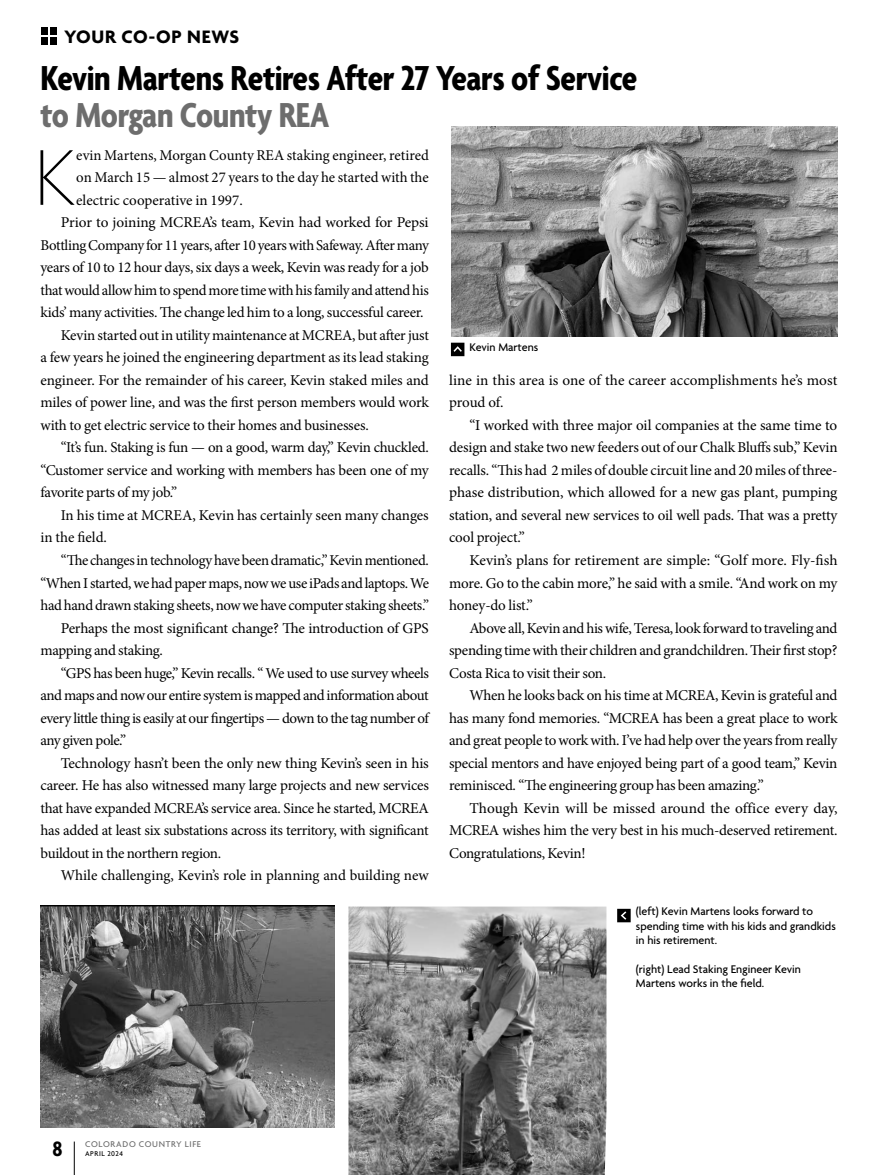
<style>
.page{position:relative;width:878px;height:1175px;background:#fff}
.page>*{position:absolute;margin:0;border:0;box-sizing:border-box;transform-origin:0 0}
.t1{font:100 85.5px "Agenda";color:#000}
.t2{font:700 condensed 37.5px "Agenda";letter-spacing:-.01em;color:#000}
.t3{font:700 condensed 37.5px "Agenda";letter-spacing:-.01em;color:#6d6d6d}
.t4{font:700 condensed 22.5px "Agenda";color:#000}
.t5{font:700 19.5px "Agenda";letter-spacing:.03em;color:#000}
.t6{font:15px/22.5px "Minion Pro";letter-spacing:-.02em;color:#000;text-align:justify}
.t7{font:15px/22.5px "Minion Pro";color:#000}
.t8{font:500 12px/14.4px "Agenda";color:#000}
.t9{font:500 9px "Agenda";letter-spacing:.075em;color:#6d6d6d}
.t10{font:500 7.5px "Agenda";letter-spacing:.065em;color:#000}
</style>
<div class="page">
<img style="left:451px;top:127px;width:386px;height:210px">
<img style="left:40px;top:905px;width:294px;height:222px">
<img style="left:348px;top:906px;width:258px;height:268px">
<svg style="left:617px;top:908px;width:13px;height:14px"></svg>
<svg style="left:451px;top:343px;width:13px;height:13px"></svg>
<hr style="left:74px;top:1141px;width:1px;height:33px;background:#000">
<div style="left:50px;top:37px;width:7px;height:7px;background:#000"></div>
<div style="left:50px;top:28px;width:7px;height:7px;background:#000"></div>
<div style="left:41px;top:37px;width:7px;height:7px;background:#000"></div>
<div style="left:41px;top:28px;width:7px;height:7px;background:#000"></div>
<h3 class="t5" style="left:64px;top:26px;width:176px">YOUR CO-OP NEWS</h3>
<h2 class="t2" style="left:40px;top:57px;width:598px">Kevin Martens Retires After 27 Years of Service</h2>
<h2 class="t3" style="left:40px;top:95px;width:290px">to Morgan County REA</h2>
<h1 class="t1" style="left:34px;top:131px;width:43px">K</h1>
<p class="t7" style="left:76px;top:144px;width:354px">evin Martens, Morgan County REA staking engineer, retired</p>
<p class="t7" style="left:76px;top:166px;width:354px">on March 15 — almost 27 years to the day he started with the</p>
<p class="t7" style="left:76px;top:189px;width:168px">electric cooperative in 1997.</p>
<p class="t6" style="left:61px;top:211px;width:369px">Prior to joining MCREA’s team, Kevin had worked for Pepsi</p>
<p class="t6" style="left:40px;top:234px;width:390px">Bottling Company for 11 years, after 10 years with Safeway. After many</p>
<p class="t6" style="left:40px;top:256px;width:390px">years of 10 to 12 hour days, six days a week, Kevin was ready for a job</p>
<p class="t6" style="left:40px;top:279px;width:390px">that would allow him to spend more time with his family and attend his</p>
<p class="t6" style="left:40px;top:301px;width:384px">kids’ many activities. The change led him to a long, successful career.</p>
<p class="t6" style="left:61px;top:324px;width:370px">Kevin started out in utility maintenance at MCREA, but after just</p>
<p class="t6" style="left:40px;top:346px;width:390px">a few years he joined the engineering department as its lead staking</p>
<p class="t6" style="left:40px;top:369px;width:390px">engineer. For the remainder of his career, Kevin staked miles and</p>
<p class="t6" style="left:40px;top:391px;width:390px">miles of power line, and was the first person members would work</p>
<p class="t6" style="left:40px;top:414px;width:330px">with to get electric service to their homes and businesses.</p>
<p class="t6" style="left:61px;top:436px;width:369px">“It’s fun. Staking is fun — on a good, warm day,” Kevin chuckled.</p>
<p class="t6" style="left:40px;top:459px;width:390px">“Customer service and working with members has been one of my</p>
<p class="t6" style="left:40px;top:481px;width:138px">favorite parts of my job.”</p>
<p class="t7" style="left:61px;top:504px;width:369px">In his time at MCREA, Kevin has certainly seen many changes</p>
<p class="t6" style="left:40px;top:526px;width:68px">in the field.</p>
<p class="t6" style="left:61px;top:549px;width:369px">“The changes in technology have been dramatic,” Kevin mentioned.</p>
<p class="t6" style="left:40px;top:571px;width:390px">“When I started, we had paper maps, now we use iPads and laptops. We</p>
<p class="t6" style="left:40px;top:594px;width:390px">had hand drawn staking sheets, now we have computer staking sheets.”</p>
<p class="t6" style="left:61px;top:616px;width:369px">Perhaps the most significant change? The introduction of GPS</p>
<p class="t6" style="left:40px;top:639px;width:124px">mapping and staking.</p>
<p class="t6" style="left:61px;top:661px;width:369px">“GPS has been huge,” Kevin recalls. “ We used to use survey wheels</p>
<p class="t6" style="left:40px;top:684px;width:390px">and maps and now our entire system is mapped and information about</p>
<p class="t6" style="left:40px;top:706px;width:390px">every little thing is easily at our fingertips — down to the tag number of</p>
<p class="t6" style="left:40px;top:729px;width:87px">any given pole.”</p>
<p class="t6" style="left:61px;top:751px;width:369px">Technology hasn’t been the only new thing Kevin’s seen in his</p>
<p class="t6" style="left:40px;top:774px;width:390px">career. He has also witnessed many large projects and new services</p>
<p class="t6" style="left:40px;top:796px;width:390px">that have expanded MCREA’s service area. Since he started, MCREA</p>
<p class="t6" style="left:40px;top:819px;width:389px">has added at least six substations across its territory, with significant</p>
<p class="t6" style="left:40px;top:841px;width:182px">buildout in the northern region.</p>
<p class="t7" style="left:61px;top:864px;width:369px">While challenging, Kevin’s role in planning and building new</p>
<p class="t8" style="left:469px;top:341px;width:70px">Kevin Martens</p>
<p class="t7" style="left:449px;top:369px;width:389px">line in this area is one of the career accomplishments he’s most proud of.</p>
<p class="t6" style="left:449px;top:414px;width:390px;text-indent:20px">“I worked with three major oil companies at the same time to design and stake two new feeders out of our Chalk Bluffs sub,” Kevin recalls. “This had 2 miles of double circuit line and 20 miles of three&shy;phase distribution, which allowed for a new gas plant, pumping station, and several new services to oil well pads. That was a pretty cool project.”</p>
<p class="t6" style="left:449px;top:549px;width:390px;text-indent:20px">Kevin’s plans for retirement are simple: “Golf more. Fly-fish more. Go to the cabin more,” he said with a smile. “And work on my honey-do list.”</p>
<p class="t6" style="left:449px;top:616px;width:390px;text-indent:20px">Above all, Kevin and his wife, Teresa, look forward to traveling and spending time with their children and grandchildren. Their first stop?<br>Costa Rica to visit their son.</p>
<p class="t6" style="left:449px;top:684px;width:390px;text-indent:20px">When he looks back on his time at MCREA, Kevin is grateful and has many fond memories. “MCREA has been a great place to work and great people to work with. I’ve had help over the years from really special mentors and have enjoyed being part of a good team,” Kevin reminisced. “The engineering group has been amazing.”</p>
<p class="t6" style="left:449px;top:796px;width:390px;text-indent:20px">Though Kevin will be missed around the office every day, MCREA wishes him the very best in his much-deserved retirement.<br>Congratulations, Kevin!</p>
<p class="t8" style="left:636px;top:904px;width:201px">(left) Kevin Martens looks forward to spending time with his kids and grandkids in his retirement.</p>
<p class="t8" style="left:636px;top:962px;width:166px">(right) Lead Staking Engineer Kevin<br>Martens works in the field.</p>
<h3 class="t4" style="left:52px;top:1136px;width:12px">8</h3>
<p class="t9" style="left:85px;top:1139px;width:117px">COLORADO COUNTRY LIFE</p>
<p class="t10" style="left:85px;top:1149px;width:39px">APRIL 2024</p>
</div>
